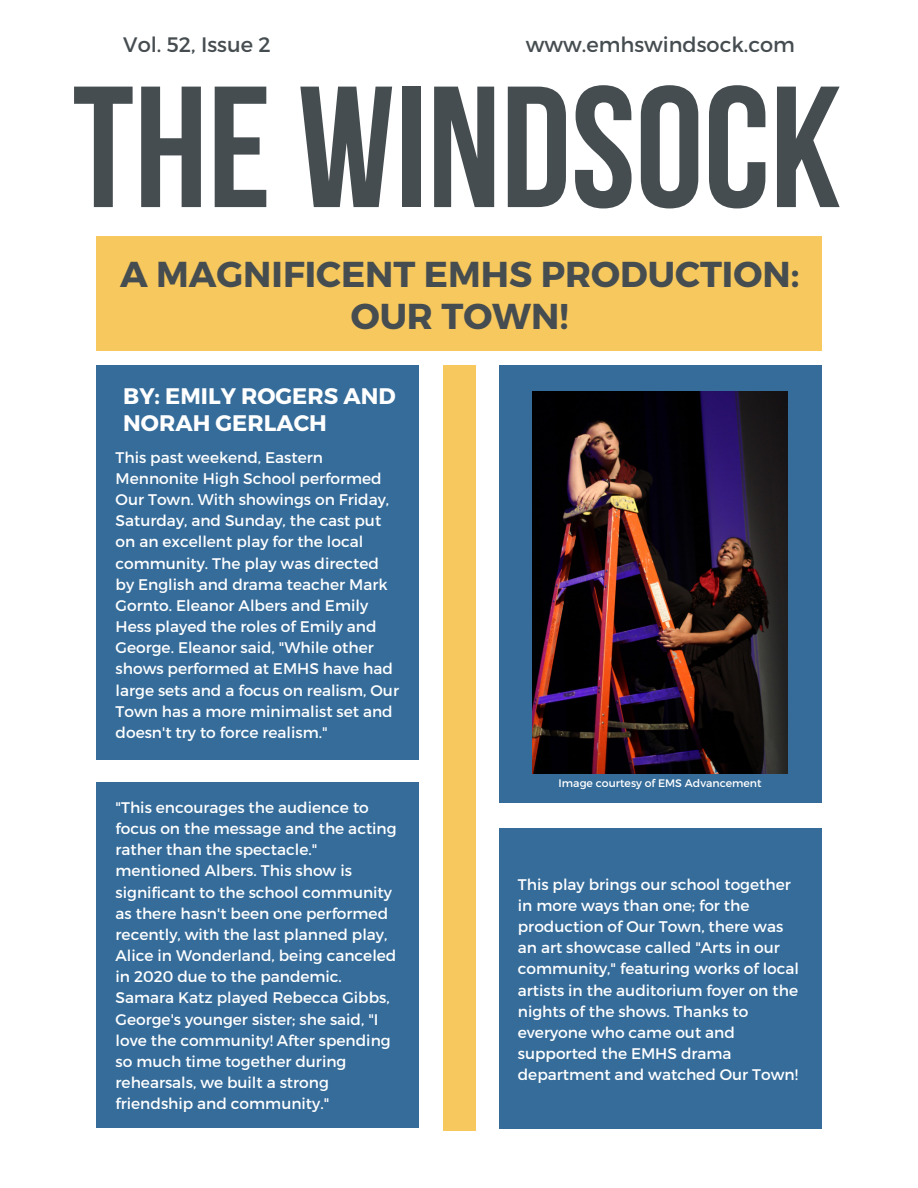
<style>
.page{position:relative;width:918px;height:1188px;background:#fff}
.page>*{position:absolute;margin:0;border:0;box-sizing:border-box;transform-origin:0 0}
.t1{font:172.2px "Bebas Neue Cyrillic";color:#464d50}
.t2{font:700 36px/42.8px "Montserrat";color:#464d50;text-align:center}
.t3{font:700 22.5px/27px "Montserrat";color:#fff}
.t4{font:20.85px "Montserrat";color:#464d50}
.t5{font:15.45px/21.1px "Montserrat";color:#fff}
.t6{font:10.95px "Montserrat";color:#fff}
</style>
<div class="page">
<div style="left:96px;top:236px;width:726px;height:115px;background:#f7c85d"></div>
<div style="left:96px;top:365px;width:323px;height:395px;background:#356c9a"></div>
<div style="left:96px;top:782px;width:323px;height:346px;background:#356c9a"></div>
<div style="left:499px;top:365px;width:323px;height:438px;background:#356c9a"></div>
<div style="left:499px;top:828px;width:323px;height:301px;background:#356c9a"></div>
<div style="left:443px;top:365px;width:33px;height:766px;background:#f7c85d"></div>
<img style="left:533px;top:392px;width:254px;height:381px">
<h3 class="t4" style="left:123px;top:31px;width:149px">Vol. 52, Issue 2</h3>
<h3 class="t4" style="left:526px;top:31px;width:271px">www.emhswindsock.com</h3>
<h1 class="t1" style="left:72px;top:78px;width:771px">THE WINDSOCK</h1>
<h2 class="t2" style="left:120px;top:251px;width:681px">A MAGNIFICENT EMHS PRODUCTION:<br>OUR TOWN!</h2>
<h3 class="t3" style="left:123px;top:382px;width:274px">BY: EMILY ROGERS AND<br>NORAH GERLACH</h3>
<p class="t5" style="left:116px;top:446px;width:285px">This past weekend, Eastern<br>Mennonite High School performed<br>Our Town. With showings on Friday,<br>Saturday, and Sunday, the cast put on an excellent play for the local community. The play was directed by English and drama teacher Mark<br>Gornto. Eleanor Albers and Emily<br>Hess played the roles of Emily and<br>George. Eleanor said, "While other shows performed at EMHS have had large sets and a focus on realism, Our<br>Town has a more minimalist set and doesn't try to force realism."</p>
<p class="t5" style="left:116px;top:796px;width:283px">"This encourages the audience to focus on the message and the acting rather than the spectacle." mentioned Albers. This show is significant to the school community as there hasn't been one performed recently, with the last planned play,<br>Alice in Wonderland, being canceled in 2020 due to the pandemic.<br>Samara Katz played Rebecca Gibbs,<br>George's younger sister; she said, "I love the community! After spending so much time together during rehearsals, we built a strong friendship and community."</p>
<p class="t6" style="left:559px;top:776px;width:204px">Image courtesy of EMS Advancement</p>
<p class="t5" style="left:518px;top:873px;width:283px">This play brings our school together in more ways than one; for the production of Our Town, there was an art showcase called "Arts in our community," featuring works of local artists in the auditorium foyer on the nights of the shows. Thanks to everyone who came out and supported the EMHS drama department and watched Our Town!</p>
</div>
